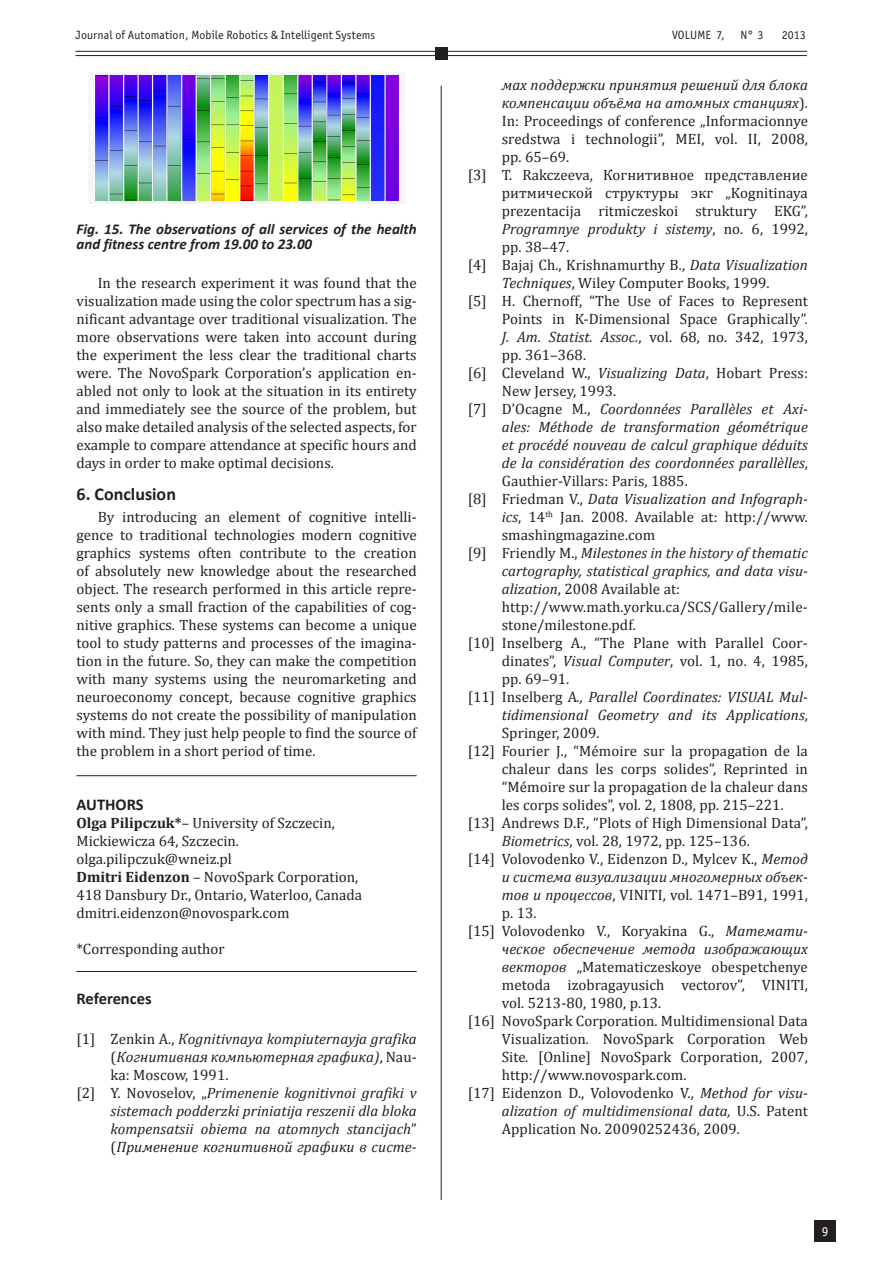
<style>
.page{position:relative;width:893px;height:1263px;background:#fff}
.page>*{position:absolute;margin:0;border:0;box-sizing:border-box;transform-origin:0 0}
.t1{font:700 18px "Calibri";color:#231f20}
.t2{font:700 16.5px "Calibri";color:#231f20}
.t3{font:15px/18px "Cambria";letter-spacing:.005em;color:#231f20;text-align:justify}
.t4{font:italic 15px "Cambria";letter-spacing:.005em;color:#231f20}
.t5{font:italic 700 15px/15px "Calibri";color:#231f20}
.t6{font:13.5px "Officina Sans ITC";color:#fff}
.t7{font:12px "Officina Sans ITC";letter-spacing:.01em;color:#231f20}
.s1{font-weight:700}
.s2{font-style:normal}
.s3{font-style:italic}
</style>
<div class="page">
<hr style="left:75px;top:51px;width:732px;height:1px;background:#231f20">
<hr style="left:75px;top:55px;width:732px;height:1px;background:#231f20">
<div style="left:435px;top:47px;width:13px;height:13px;background:#231f20"></div>
<hr style="left:441px;top:86px;width:1px;height:1114px;background:#231f20">
<div style="left:815px;top:1220px;width:21px;height:22px;background:#231f20"></div>
<hr style="left:77px;top:775px;width:340px;height:1px;background:#231f20">
<hr style="left:77px;top:971px;width:340px;height:1px;background:#231f20">
<img style="left:95px;top:74px;width:304px;height:128px">
<p class="t7" style="left:76px;top:28px;width:301px">Journal of Automation, Mobile Robotics &amp; Intelligent Systems</p>
<p class="t7" style="left:672px;top:28px;width:54px">VOLUME 7,</p>
<p class="t7" style="left:740px;top:28px;width:25px">N° 3</p>
<p class="t7" style="left:782px;top:28px;width:26px">2013</p>
<p class="t5" style="left:77px;top:221px;width:342px">Fig. 15. The observations of all services of the health and fitness centre from 19.00 to 23.00</p>
<p class="t3" style="left:77px;top:274px;width:342px;text-indent:21px">In the research experiment it was found that the visualization made using the color spectrum has a sig&shy;nificant advantage over traditional visualization. The more observations were taken into account during the experiment the less clear the traditional charts were. The NovoSpark Corporation’s application en&shy;abled not only to look at the situation in its entirety and immediately see the source of the problem, but also make detailed analysis of the selected aspects, for example to compare attendance at specific hours and days in order to make optimal decisions.</p>
<p class="t1" style="left:77px;top:482px;width:101px">6. Conclusion</p>
<p class="t3" style="left:77px;top:508px;width:342px;text-indent:21px">By introducing an element of cognitive intelli&shy;gence to traditional technologies modern cognitive graphics systems often contribute to the creation of absolutely new knowledge about the researched object. The research performed in this article repre&shy;sents only a small fraction of the capabilities of cog&shy;nitive graphics. These systems can become a unique tool to study patterns and processes of the imagina&shy;tion in the future. So, they can make the competition with many systems using the neuromarketing and neuroeconomy concept, because cognitive graphics systems do not create the possibility of manipulation with mind. They just help people to find the source of the problem in a short period of time.</p>
<p class="t2" style="left:77px;top:794px;width:69px">AUTHORS</p>
<p class="t3" style="left:77px;top:814px;width:287px;text-align:left"><span class="s1">Olga Pilipczuk*</span>– University of Szczecin, Mickiewicza 64, Szczecin. olga.pilipczuk@wneiz.pl<br><span class="s1">Dmitri Eidenzon</span> – NovoSpark Corporation, 418 Dansbury Dr., Ontario, Waterloo, Canada dmitri.eidenzon@novospark.com</p>
<p class="t3" style="left:77px;top:940px;width:150px">*Corresponding author</p>
<p class="t2" style="left:77px;top:988px;width:77px">References</p>
<p class="t4" style="left:77px;top:1030px;width:342px"><span class="s2">[1] Zenkin A.,</span> Кognitivnaya kompiuternayja grafika</p>
<p class="t4" style="left:111px;top:1048px;width:308px"><span class="s2">(</span>Когнитивная компьютерная графика)<span class="s2">, Nau-</span></p>
<p class="t3" style="left:111px;top:1066px;width:119px">ka: Мoscow, 1991.</p>
<p class="t4" style="left:77px;top:1084px;width:342px"><span class="s2">[2] Y. Novoselov, „</span>Primenenie kognitivnoi grafiki v</p>
<p class="t4" style="left:111px;top:1102px;width:308px">sistemach podderzki priniatija reszenii dla bloka</p>
<p class="t4" style="left:111px;top:1120px;width:308px">kompensatsii obiema na atomnych stancijach<span class="s2">”</span></p>
<p class="t4" style="left:111px;top:1138px;width:308px"><span class="s2">(</span>Применение когнитивной графики в систе-</p>
<p class="t4" style="left:502px;top:76px;width:308px">мах поддержки принятия решений для блока</p>
<p class="t4" style="left:502px;top:94px;width:308px">компенсации объёма на атомных станциях<span class="s2">).</span></p>
<p class="t3" style="left:502px;top:112px;width:308px">In: Proceedings of conference „Informacionnye</p>
<p class="t3" style="left:502px;top:130px;width:308px">sredstwa i technologii”, MEI, vol. II, 2008,</p>
<p class="t3" style="left:502px;top:148px;width:69px">pp. 65–69.</p>
<p class="t3" style="left:468px;top:166px;width:342px">[3] T. Rakczeeva, Когнитивное представление</p>
<p class="t3" style="left:502px;top:184px;width:308px">ритмической структуры экг „Kognitinaya</p>
<p class="t3" style="left:502px;top:202px;width:308px">prezentacija ritmiczeskoi struktury EKG”,</p>
<p class="t4" style="left:502px;top:220px;width:308px">Programnye produkty i sistemy<span class="s2">, no. 6, 1992,</span></p>
<p class="t3" style="left:502px;top:238px;width:69px">pp. 38–47.</p>
<p class="t3" style="left:468px;top:256px;width:342px">[4] Bajaj Ch., Krishnamurthy B., <span class="s3">Data Visualization</span></p>
<p class="t3" style="left:502px;top:274px;width:269px"><span class="s3">Techniques</span>, Wiley Computer Books, 1999.</p>
<p class="t3" style="left:468px;top:292px;width:342px">[5] H. Chernoff, “The Use of Faces to Represent</p>
<p class="t3" style="left:502px;top:310px;width:308px">Points in K-Dimensional Space Graphically”.</p>
<p class="t3" style="left:502px;top:328px;width:308px"><span class="s3">J. Am. Statist. Assoc.</span>, vol. 68, no. 342, 1973,</p>
<p class="t3" style="left:502px;top:346px;width:86px">pp. 361–368.</p>
<p class="t3" style="left:468px;top:364px;width:342px">[6] Cleveland W., <span class="s3">Visualizing Data</span>, Hobart Press:</p>
<p class="t3" style="left:502px;top:382px;width:116px">New Jersey, 1993.</p>
<p class="t4" style="left:468px;top:400px;width:342px"><span class="s2">[7] D’Ocagne M.,</span> Coordonnées Parallèles et Axi-</p>
<p class="t4" style="left:502px;top:418px;width:308px">ales: Méthode de transformation géométrique</p>
<p class="t4" style="left:502px;top:436px;width:308px">et procédé nouveau de calcul graphique déduits</p>
<p class="t4" style="left:502px;top:454px;width:308px">de la considération des coordonnées parallèlles<span class="s2">,</span></p>
<p class="t3" style="left:502px;top:472px;width:187px">Gauthier-Villars: Paris, 1885.</p>
<p class="t4" style="left:468px;top:490px;width:342px"><span class="s2">[8] Friedman V.,</span> Data Visualization and Infograph-</p>
<p class="t3" style="left:502px;top:508px;width:308px"><span class="s3">ics</span>, 14<sup>th</sup> Jan. 2008. Available at: http://www.</p>
<p class="t3" style="left:502px;top:526px;width:155px">smashingmagazine.com</p>
<p class="t4" style="left:468px;top:544px;width:342px"><span class="s2">[9] Friendly M.,</span> Milestones in the history of thematic</p>
<p class="t4" style="left:502px;top:562px;width:308px">cartography, statistical graphics, and data visu-</p>
<p class="t3" style="left:502px;top:580px;width:180px"><span class="s3">alization</span>, 2008 Available at:</p>
<p class="t3" style="left:502px;top:598px;width:308px">http://www.math.yorku.ca/SCS/Gallery/mile-</p>
<p class="t3" style="left:502px;top:616px;width:136px">stone/milestone.pdf.</p>
<p class="t3" style="left:468px;top:634px;width:342px">[10] Inselberg A., “The Plane with Parallel Coor-</p>
<p class="t3" style="left:502px;top:652px;width:308px">dinates”, <span class="s3">Visual Computer</span>, vol. 1, no. 4, 1985,</p>
<p class="t3" style="left:502px;top:670px;width:69px">pp. 69–91.</p>
<p class="t4" style="left:468px;top:688px;width:342px"><span class="s2">[11] Inselberg A</span>., Parallel Coordinates: VISUAL Mul-</p>
<p class="t4" style="left:502px;top:706px;width:308px">tidimensional Geometry and its Applications<span class="s2">,</span></p>
<p class="t3" style="left:502px;top:724px;width:99px">Springer, 2009.</p>
<p class="t3" style="left:468px;top:742px;width:342px">[12] Fourier J., “Mémoire sur la propagation de la</p>
<p class="t3" style="left:502px;top:760px;width:308px">chaleur dans les corps solides”, Reprinted in</p>
<p class="t3" style="left:502px;top:778px;width:308px">“Mémoire sur la propagation de la chaleur dans</p>
<p class="t3" style="left:502px;top:796px;width:283px">les corps solides”, vol. 2, 1808, pp. 215–221.</p>
<p class="t3" style="left:468px;top:814px;width:342px">[13] Andrews D.F., “Plots of High Dimensional Data”,</p>
<p class="t3" style="left:502px;top:832px;width:250px"><span class="s3">Biometrics</span>, vol. 28, 1972, pp. 125–136.</p>
<p class="t3" style="left:468px;top:850px;width:342px">[14] Volovodenko V., Eidenzon D., Mylcev K., <span class="s3">Метод</span></p>
<p class="t4" style="left:502px;top:868px;width:308px">и система визуализации многомерных объек-</p>
<p class="t3" style="left:502px;top:886px;width:308px"><span class="s3">тов и процессов</span>, VINITI, vol. 1471–В91, 1991,</p>
<p class="t3" style="left:502px;top:904px;width:36px">p. 13.</p>
<p class="t3" style="left:468px;top:922px;width:342px">[15] Volovodenko V., Koryakina G., <span class="s3">Математи-</span></p>
<p class="t4" style="left:502px;top:940px;width:308px">ческое обеспечение метода изображающих</p>
<p class="t3" style="left:502px;top:958px;width:308px"><span class="s3">векторов</span> „Мatematiczeskoye obespetchenye</p>
<p class="t3" style="left:502px;top:976px;width:308px">metoda izobragayusich vectorov”, VINITI,</p>
<p class="t3" style="left:502px;top:994px;width:161px">vol. 5213-80, 1980, p.13.</p>
<p class="t3" style="left:468px;top:1012px;width:342px">[16] NovoSpark Corporation. Multidimensional Data</p>
<p class="t3" style="left:502px;top:1030px;width:308px">Visualization. NovoSpark Corporation Web</p>
<p class="t3" style="left:502px;top:1048px;width:308px">Site<span class="s3">.</span> [Online] NovoSpark Corporation, 2007,</p>
<p class="t3" style="left:502px;top:1066px;width:186px">http://www.novospark.com.</p>
<p class="t3" style="left:468px;top:1084px;width:342px">[17] Eidenzon D., Volovodenko V., <span class="s3">Method for visu-</span></p>
<p class="t4" style="left:502px;top:1102px;width:308px">alization of multidimensional data, <span class="s2">U.S. Patent</span></p>
<p class="t3" style="left:502px;top:1120px;width:240px">Application No. 20090252436, 2009.</p>
<p class="t6" style="left:822px;top:1224px;width:8px">9</p>
</div>
